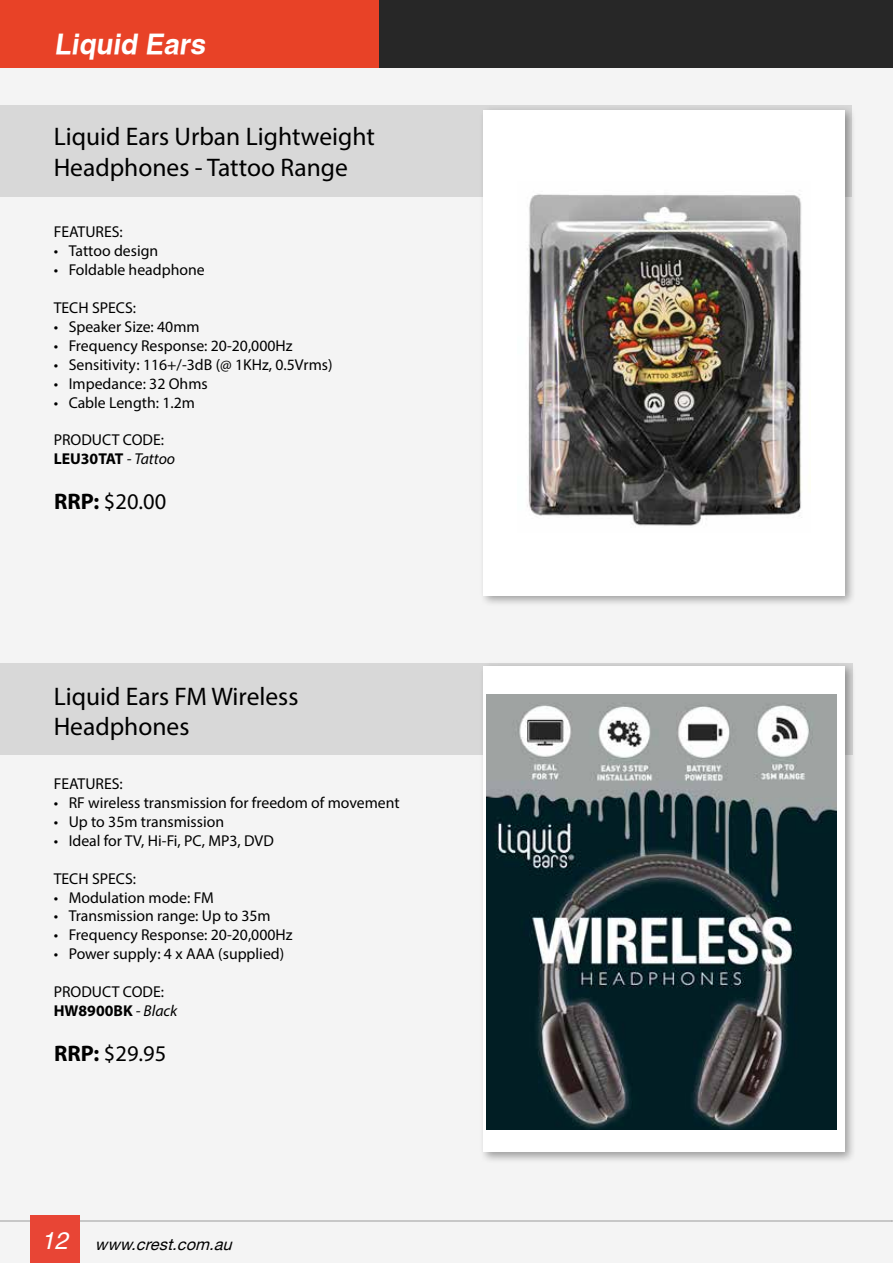
<style>
.page{position:relative;width:893px;height:1263px;background:#f4f4f4}
.page>*{position:absolute;margin:0;border:0;box-sizing:border-box;transform-origin:0 0}
.t1{font:700 27.75px "Helvetica";color:#fff}
.t2{font:25.5px/30.6px "Myriad Pro";color:#000}
.t3{font:22.5px "Myriad Pro";color:#000}
.t4{font:italic 16.2px "Helvetica Neue";color:#000}
.t5{font:15.75px/18.9px "Myriad Pro";color:#000}
.s1{font-weight:700}
.s2{font-style:italic}
.s3{font-family:"Helvetica";font-size:24px;color:#fff}
</style>
<div class="page">
<div style="left:0;top:0;width:893px;height:68px;background:#272727"></div>
<div style="left:0;top:0;width:378px;height:68px;background:#e84227"></div>
<div style="left:30px;top:1215px;width:50px;height:48px;background:#e84535"></div>
<div style="left:0;top:106px;width:852px;height:91px;background:#d8d8d8"></div>
<div style="left:0;top:663px;width:852px;height:91px;background:#d8d8d8"></div>
<div style="left:479px;top:105px;width:377px;height:502px;background:#000;opacity:.35"></div>
<div style="left:483px;top:110px;width:362px;height:485px;background:#fff"></div>
<div style="left:479px;top:662px;width:377px;height:502px;background:#000;opacity:.35"></div>
<div style="left:483px;top:666px;width:362px;height:486px;background:#fff"></div>
<img style="left:486px;top:695px;width:350px;height:434px">
<img style="left:527px;top:194px;width:275px;height:332px">
<h1 class="t1" style="left:54px;top:27px;width:157px">Liquid Ears</h1>
<h2 class="t2" style="left:54px;top:121px;width:323px">Liquid Ears Urban Lightweight<br>Headphones - Tattoo Range</h2>
<p class="t5" style="left:54px;top:222px;width:71px">FEATURES:</p>
<p class="t5" style="left:54px;top:241px;width:106px">• Tattoo design</p>
<p class="t5" style="left:54px;top:260px;width:153px">• Foldable headphone</p>
<p class="t5" style="left:54px;top:298px;width:84px">TECH SPECS:</p>
<p class="t5" style="left:54px;top:317px;width:147px">• Speaker Size: 40mm</p>
<p class="t5" style="left:54px;top:336px;width:240px">• Frequency Response: 20-20,000Hz</p>
<p class="t5" style="left:54px;top:355px;width:280px">• Sensitivity: 116+/-3dB (@ 1KHz, 0.5Vrms)</p>
<p class="t5" style="left:54px;top:374px;width:156px">• Impedance: 32 Ohms</p>
<p class="t5" style="left:54px;top:393px;width:143px">• Cable Length: 1.2m</p>
<p class="t5" style="left:54px;top:430px;width:123px">PRODUCT CODE:<br><span class="s1">LEU30TAT</span> <span class="s2">- Tattoo</span></p>
<h3 class="t3" style="left:54px;top:488px;width:114px"><span class="s1">RRP:</span> $20.00</h3>
<h2 class="t2" style="left:54px;top:680px;width:246px">Liquid Ears FM Wireless<br>Headphones</h2>
<p class="t5" style="left:54px;top:774px;width:71px">FEATURES:</p>
<p class="t5" style="left:54px;top:793px;width:348px">• RF wireless transmission for freedom of movement</p>
<p class="t5" style="left:54px;top:812px;width:172px">• Up to 35m transmission</p>
<p class="t5" style="left:54px;top:831px;width:222px">• Ideal for TV, Hi-Fi, PC, MP3, DVD</p>
<p class="t5" style="left:54px;top:869px;width:84px">TECH SPECS:</p>
<p class="t5" style="left:54px;top:887px;width:162px">• Modulation mode: FM</p>
<p class="t5" style="left:54px;top:906px;width:219px">• Transmission range: Up to 35m</p>
<p class="t5" style="left:54px;top:925px;width:240px">• Frequency Response: 20-20,000Hz</p>
<p class="t5" style="left:54px;top:944px;width:232px">• Power supply: 4 x AAA (supplied)</p>
<p class="t5" style="left:54px;top:982px;width:125px">PRODUCT CODE:<br><span class="s1">HW8900BK</span> <span class="s2">- Black</span></p>
<h3 class="t3" style="left:54px;top:1040px;width:114px"><span class="s1">RRP:</span> $29.95</h3>
<p class="t4" style="left:41px;top:1234px;width:197px"><span class="s3">1 2</span> www.crest.com.au</p>
</div>
